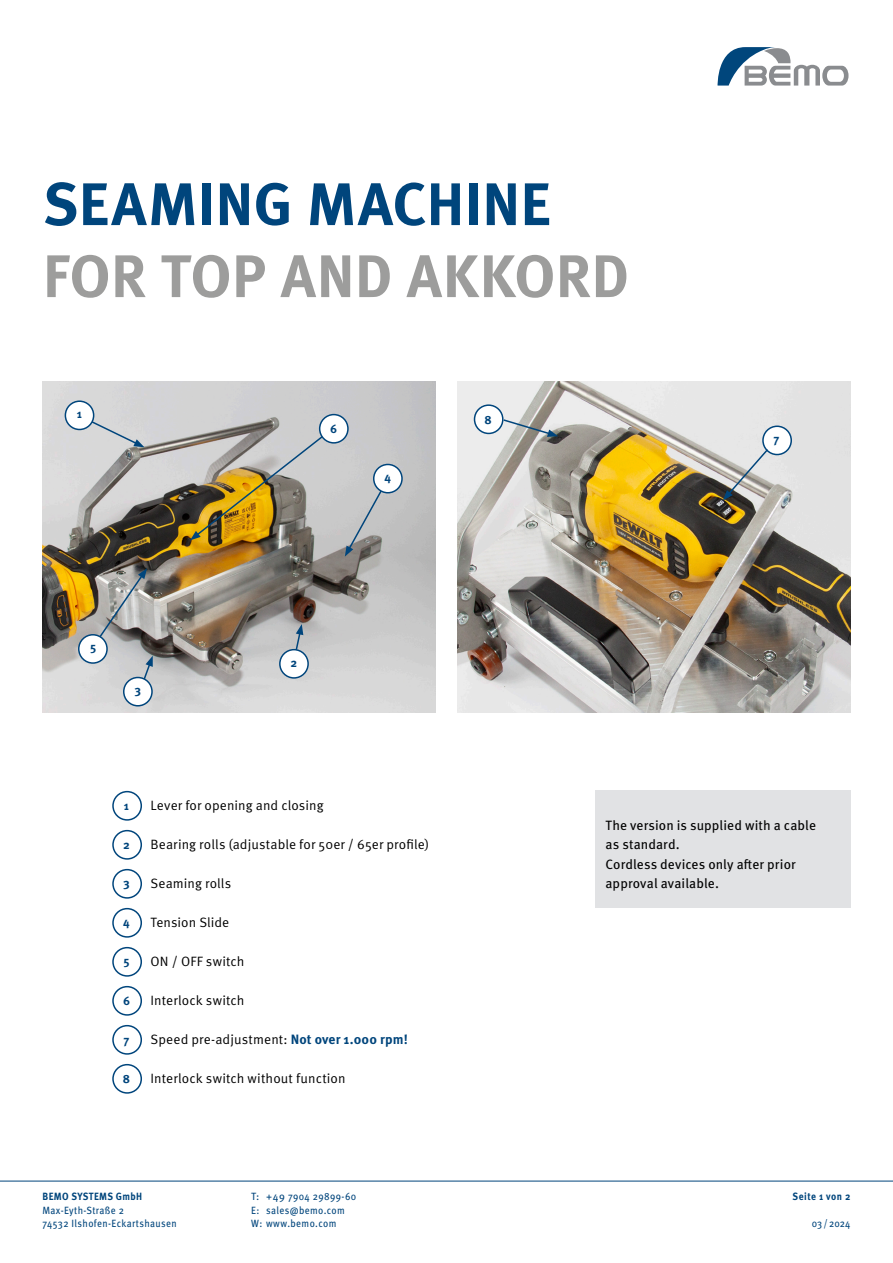
<style>
.page{position:relative;width:893px;height:1263px;background:#fff}
.page>*{position:absolute;margin:0;border:0;box-sizing:border-box;transform-origin:0 0}
.Headline{font:700 60px/72px "Meta OT";color:#9d9d9c}
.Fliesstext{font:13.5px "Meta OT Norm";letter-spacing:.005em;color:#000}
._3_Body{font:13.5px/19.5px "Meta OT";letter-spacing:.005em;color:#000}
.Zahlen{font:700 12px "Meta OT";color:#00457c}
.t1{font:10.5px/13.5px "Meta OT";letter-spacing:.04em;color:#00457c;scale:.91 1}
.t2{font:10.5px/13.5px "Meta OT";letter-spacing:.04em;color:#00457c}
.t3{font:700 10.5px "Meta OT";letter-spacing:.04em;color:#00457c;scale:.91 1}
.s1{color:#00457c}
.s2{font-family:"Meta OT";font-weight:700;color:#00457c}
</style>
<div class="page">
<hr style="left:0;top:1181px;width:893px;height:1px;background:#00457c">
<svg style="left:717px;top:47px;width:131px;height:39px"></svg>
<img style="left:43px;top:381px;width:393px;height:332px">
<svg style="left:88px;top:419px;width:56px;height:28px;background:#c6ccd0"></svg>
<svg style="left:294px;top:624px;width:9px;height:29px"></svg>
<svg style="left:97px;top:568px;width:50px;height:72px;background:#9fa0a0"></svg>
<svg style="left:142px;top:656px;width:11px;height:26px"></svg>
<div style="left:112px;top:791px;width:30px;height:30px;border:2px solid #00457c;border-radius:50%"></div>
<div style="left:112px;top:830px;width:30px;height:30px;border:2px solid #00457c;border-radius:50%"></div>
<div style="left:112px;top:869px;width:30px;height:30px;border:2px solid #00457c;border-radius:50%"></div>
<div style="left:112px;top:908px;width:30px;height:30px;border:2px solid #00457c;border-radius:50%"></div>
<div style="left:112px;top:947px;width:30px;height:30px;border:2px solid #00457c;border-radius:50%"></div>
<div style="left:112px;top:986px;width:30px;height:30px;border:2px solid #00457c;border-radius:50%"></div>
<div style="left:112px;top:1025px;width:30px;height:30px;border:2px solid #00457c;border-radius:50%"></div>
<div style="left:112px;top:1064px;width:30px;height:30px;border:2px solid #00457c;border-radius:50%"></div>
<div style="left:124px;top:677px;width:28px;height:29px;background:#fff;border-radius:50%"></div>
<div style="left:123px;top:677px;width:30px;height:29px;border:2px solid #00457c;border-radius:50%"></div>
<div style="left:280px;top:650px;width:28px;height:28px;background:#fff;border-radius:50%"></div>
<div style="left:279px;top:649px;width:30px;height:30px;border:2px solid #00457c;border-radius:50%"></div>
<div style="left:65px;top:401px;width:29px;height:28px;background:#fff;border-radius:50%"></div>
<div style="left:65px;top:400px;width:29px;height:30px;border:2px solid #00457c;border-radius:50%"></div>
<div style="left:79px;top:635px;width:28px;height:28px;background:#fff;border-radius:50%"></div>
<div style="left:78px;top:634px;width:30px;height:30px;border:2px solid #00457c;border-radius:50%"></div>
<svg style="left:345px;top:488px;width:39px;height:69px;background:#abaeb0"></svg>
<div style="left:374px;top:464px;width:28px;height:29px;background:#fff;border-radius:50%"></div>
<div style="left:373px;top:464px;width:30px;height:29px;border:2px solid #00457c;border-radius:50%"></div>
<img style="left:190px;top:432px;width:137px;height:108px">
<div style="left:320px;top:415px;width:28px;height:28px;background:#fff;border-radius:50%"></div>
<div style="left:319px;top:414px;width:30px;height:30px;border:2px solid #00457c;border-radius:50%"></div>
<img style="left:457px;top:381px;width:393px;height:332px">
<div style="left:474px;top:405px;width:29px;height:28px;background:#fff;border-radius:50%"></div>
<div style="left:474px;top:404px;width:30px;height:30px;border:2px solid #00457c;border-radius:50%"></div>
<svg style="left:502px;top:418px;width:56px;height:19px"></svg>
<div style="left:763px;top:426px;width:28px;height:28px;background:#fff;border-radius:50%"></div>
<div style="left:762px;top:425px;width:30px;height:30px;border:2px solid #00457c;border-radius:50%"></div>
<svg style="left:723px;top:448px;width:47px;height:52px;background:#bcbebe"></svg>
<div style="left:595px;top:791px;width:255px;height:117px;background:#e1e2e4"></div>
<p class="Headline" style="left:43px;top:169px;width:588px"><span class="s1">SEAMING MACHINE<br></span>FOR TOP AND AKKORD</p>
<p class="Zahlen" style="left:77px;top:407px;width:7px">1</p>
<p class="Zahlen" style="left:330px;top:421px;width:9px">6</p>
<p class="Zahlen" style="left:384px;top:469px;width:8px">4</p>
<p class="Zahlen" style="left:484px;top:412px;width:9px">8</p>
<p class="Zahlen" style="left:90px;top:639px;width:8px">5</p>
<p class="Zahlen" style="left:135px;top:682px;width:8px">3</p>
<p class="Zahlen" style="left:291px;top:655px;width:8px">2</p>
<p class="Zahlen" style="left:124px;top:798px;width:7px">1</p>
<p class="Fliesstext" style="left:151px;top:797px;width:175px">Lever for opening and closing</p>
<p class="Zahlen" style="left:123px;top:837px;width:8px">2</p>
<p class="Fliesstext" style="left:151px;top:836px;width:280px">Bearing rolls (adjustable for 50er / 65er profile)</p>
<p class="Zahlen" style="left:123px;top:875px;width:8px">3</p>
<p class="Fliesstext" style="left:151px;top:875px;width:82px">Seaming rolls</p>
<p class="Zahlen" style="left:123px;top:914px;width:8px">4</p>
<p class="Fliesstext" style="left:151px;top:914px;width:80px">Tension Slide</p>
<p class="Zahlen" style="left:123px;top:953px;width:8px">5</p>
<p class="Fliesstext" style="left:151px;top:953px;width:96px">ON / OFF switch</p>
<p class="Zahlen" style="left:123px;top:993px;width:9px">6</p>
<p class="Fliesstext" style="left:151px;top:992px;width:96px">Interlock switch</p>
<p class="Zahlen" style="left:124px;top:1032px;width:7px">7</p>
<p class="Fliesstext" style="left:151px;top:1031px;width:259px">Speed pre-adjustment: <span class="s2">Not over 1.000 rpm!</span></p>
<p class="Zahlen" style="left:123px;top:1071px;width:9px">8</p>
<p class="Fliesstext" style="left:151px;top:1070px;width:197px">Interlock switch without function</p>
<p class="Zahlen" style="left:773px;top:432px;width:7px">7</p>
<p class="_3_Body" style="left:605px;top:815px;width:212px">The version is supplied with a cable as standard.</p>
<p class="_3_Body" style="left:605px;top:854px;width:192px">Cordless devices only after prior approval available.</p>
<p class="t3" style="left:43px;top:1190px;width:111px">BEMO SYSTEMS GmbH</p>
<p class="t3" style="left:792px;top:1190px;width:65px">Seite 1 von 2</p>
<p class="t1" style="left:43px;top:1203px;width:149px">Max-Eyth-Straße 2<br>74532 Ilshofen-Eckartshausen</p>
<p class="t2" style="left:251px;top:1190px;width:107px">T: +49 7904 29899-60<br>E: sales@bemo.com<br>W: www.bemo.com</p>
<p class="t1" style="left:812px;top:1217px;width:44px">03/2024</p>
</div>
